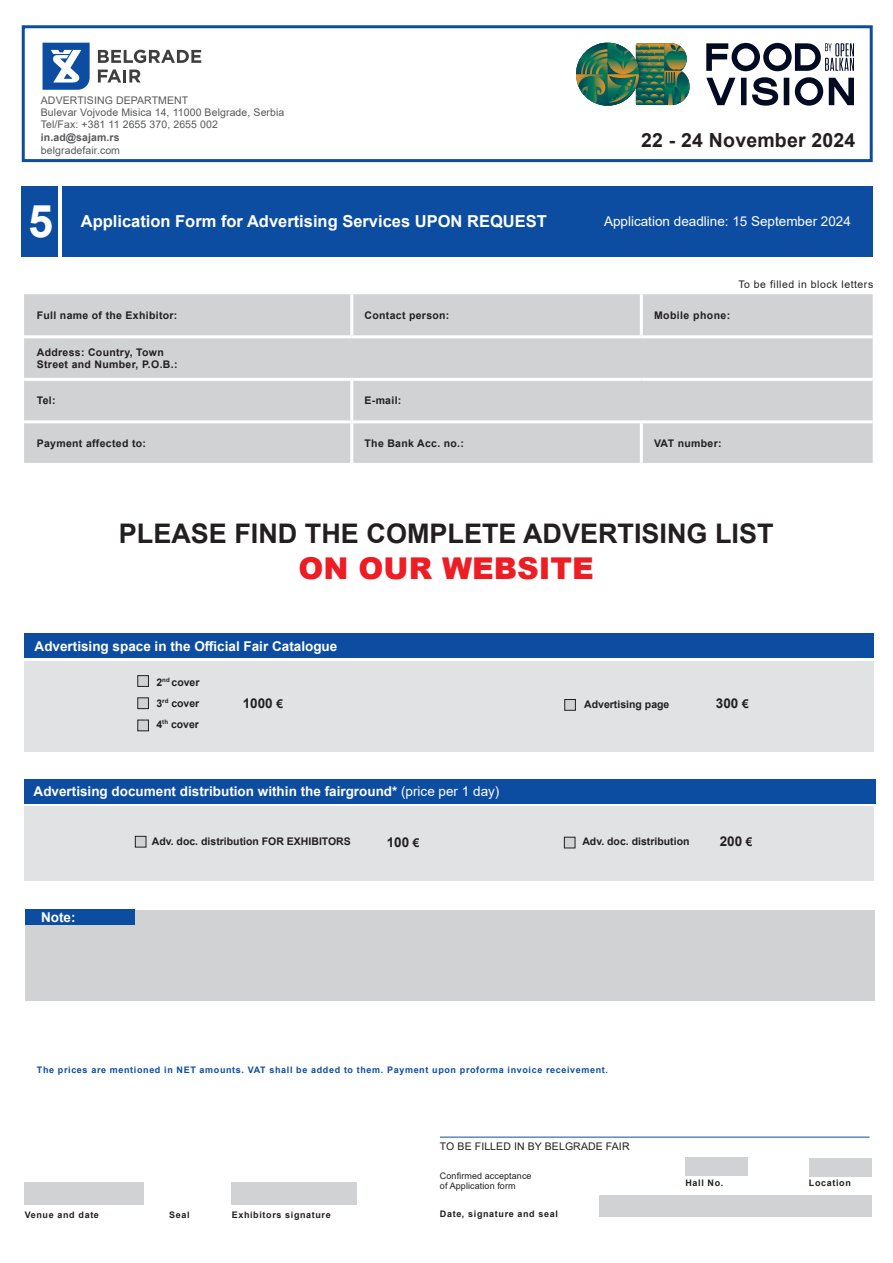
<style>
.page{position:relative;width:893px;height:1263px;background:#fff}
.page>*{position:absolute;margin:0;border:0;box-sizing:border-box;transform-origin:0 0}
.Paragraph_Style_1{font:700 45px "Arial";color:#fff}
.t1{font:900 30px "Arial";color:#ee1d23}
.t2{font:700 27px "Arial";color:#231f20}
.t3{font:700 19.5px "Arial";letter-spacing:.01em;color:#231f20}
.t4{font:700 16.5px "Arial";color:#fff}
.t5{font:700 13.5px "Arial";color:#fff}
.t6{font:13.5px "Arial";color:#fff}
.t7{font:700 13.5px "Arial";color:#231f20}
.t8{font:700 10.5px "Arial";letter-spacing:.03em;color:#231f20}
.t9{font:10.5px "Arial";letter-spacing:.01em;color:#57585a}
.t10{font:700 10.5px "Arial";color:#231f20}
.t11{font:10.5px "Arial";letter-spacing:.01em;color:#231f20}
.t12{font:10.5px "Arial";letter-spacing:.05em;color:#231f20}
.t13{font:700 10.5px "Arial";letter-spacing:.01em;color:#57585a}
.t14{font:700 9px "Arial";letter-spacing:.07em;color:#0d4da1}
.t15{font:700 9px "Arial";letter-spacing:.07em;color:#231f20}
.t16{font:9px "Arial";letter-spacing:.01em;color:#231f20}
.s1{font-size:12px}
.s2{font-weight:400}
</style>
<div class="page">
<div style="left:22px;top:25px;width:851px;height:137px;border:3px solid #0d4da1"></div>
<svg style="left:43px;top:43px;width:47px;height:47px"></svg>
<svg style="left:98px;top:50px;width:103px;height:13px"></svg>
<svg style="left:98px;top:69px;width:43px;height:14px"></svg>
<svg style="left:706px;top:43px;width:148px;height:63px"></svg>
<svg style="left:576px;top:43px;width:114px;height:63px;background:#548366"></svg>
<div style="left:685px;top:1157px;width:63px;height:19px;background:#d1d2d4"></div>
<div style="left:809px;top:1158px;width:62px;height:19px;background:#d1d2d4"></div>
<div style="left:600px;top:1195px;width:272px;height:21px;background:#d1d2d4"></div>
<div style="left:25px;top:1182px;width:119px;height:22px;background:#d1d2d4"></div>
<div style="left:232px;top:1182px;width:125px;height:22px;background:#d1d2d4"></div>
<hr style="left:440px;top:1137px;width:429px;height:1px;background:#0d4da1">
<div style="left:24px;top:294px;width:849px;height:169px;background:#d1d2d4"></div>
<hr style="left:24px;top:420px;width:328px;height:3px;background:#fff">
<hr style="left:350px;top:294px;width:3px;height:41px;background:#fff">
<hr style="left:24px;top:335px;width:328px;height:3px;background:#fff">
<hr style="left:352px;top:335px;width:289px;height:3px;background:#fff">
<hr style="left:24px;top:378px;width:328px;height:3px;background:#fff">
<hr style="left:352px;top:378px;width:289px;height:3px;background:#fff">
<hr style="left:350px;top:381px;width:3px;height:39px;background:#fff">
<hr style="left:641px;top:378px;width:232px;height:3px;background:#fff">
<hr style="left:352px;top:420px;width:289px;height:3px;background:#fff">
<hr style="left:350px;top:423px;width:3px;height:40px;background:#fff">
<hr style="left:640px;top:294px;width:3px;height:41px;background:#fff">
<hr style="left:641px;top:335px;width:232px;height:3px;background:#fff">
<hr style="left:641px;top:420px;width:232px;height:3px;background:#fff">
<hr style="left:640px;top:423px;width:3px;height:40px;background:#fff">
<div style="left:62px;top:187px;width:811px;height:70px;background:#0d4da1"></div>
<div style="left:22px;top:187px;width:36px;height:70px;background:#0d4da1"></div>
<div style="left:25px;top:909px;width:849px;height:91px;background:#d1d2d4"></div>
<div style="left:25px;top:909px;width:110px;height:16px;background:#0d4da1"></div>
<div style="left:24px;top:661px;width:850px;height:91px;background:#e1e2e4"></div>
<div style="left:24px;top:806px;width:850px;height:75px;background:#e1e2e4"></div>
<div style="left:24px;top:634px;width:850px;height:24px;background:#0d4da1"></div>
<div style="left:24px;top:779px;width:852px;height:25px;background:#0d4da1"></div>
<div style="left:564px;top:699px;width:12px;height:12px;background:#d1d2d4;border:1px solid #231f20"></div>
<div style="left:564px;top:837px;width:11px;height:11px;background:#d1d2d4;border:1px solid #231f20"></div>
<div style="left:135px;top:836px;width:11px;height:11px;background:#d1d2d4;border:1px solid #231f20"></div>
<div style="left:137px;top:675px;width:12px;height:12px;background:#d1d2d4;border:1px solid #231f20"></div>
<div style="left:137px;top:697px;width:12px;height:12px;background:#d1d2d4;border:1px solid #231f20"></div>
<div style="left:137px;top:720px;width:12px;height:11px;background:#d1d2d4;border:1px solid #231f20"></div>
<p class="t9" style="left:41px;top:93px;width:149px">ADVERTISING DEPARTMENT</p>
<p class="t9" style="left:41px;top:105px;width:245px">Bulevar Vojvode Misica 14, 11000 Belgrade, Serbia</p>
<p class="t9" style="left:41px;top:117px;width:179px">Tel/Fax: +381 11 2655 370, 2655 002</p>
<p class="t13" style="left:41px;top:130px;width:80px">in.ad@sajam.rs</p>
<p class="t9" style="left:41px;top:143px;width:81px">belgradefair.com</p>
<h3 class="t3" style="left:641px;top:126px;width:216px">22 - 24 November 2024</h3>
<p class="Paragraph_Style_1" style="left:28px;top:190px;width:27px">5</p>
<p class="t4" style="left:81px;top:209px;width:468px">Application Form for Advertising Services UPON REQUEST</p>
<p class="t6" style="left:604px;top:212px;width:248px">Application deadline: 15 September 2024</p>
<p class="t12" style="left:738px;top:277px;width:136px">To be filled in block letters</p>
<p class="t8" style="left:37px;top:308px;width:142px">Full name of the Exhibitor:</p>
<p class="t8" style="left:365px;top:308px;width:86px">Contact person:</p>
<p class="t8" style="left:654px;top:308px;width:78px">Mobile phone:</p>
<p class="t8" style="left:37px;top:344px;width:128px">Address: Country, Town</p>
<p class="t8" style="left:37px;top:357px;width:142px">Street and Number, P.O.B.:</p>
<p class="t8" style="left:37px;top:393px;width:20px">Tel:</p>
<p class="t8" style="left:365px;top:393px;width:38px">E-mail:</p>
<p class="t8" style="left:37px;top:436px;width:111px">Payment affected to:</p>
<p class="t8" style="left:365px;top:436px;width:101px">The Bank Acc. no.:</p>
<p class="t8" style="left:654px;top:436px;width:69px">VAT number:</p>
<p class="t2" style="left:119px;top:514px;width:656px">PLEASE FIND THE COMPLETE ADVERTISING LIST</p>
<p class="t1" style="left:299px;top:547px;width:297px">ON OUR WEBSITE</p>
<p class="t5" style="left:35px;top:636px;width:304px">Advertising space in the Official Fair Catalogue</p>
<p class="t8" style="left:156px;top:675px;width:45px">2<sup>nd</sup> cover</p>
<p class="t8" style="left:156px;top:696px;width:44px">3<sup>rd</sup> cover</p>
<p class="t8" style="left:156px;top:717px;width:44px">4<sup>th</sup> cover</p>
<p class="t7" style="left:243px;top:694px;width:42px">1000 <span class="s1">€</span></p>
<p class="t5" style="left:34px;top:782px;width:467px">Advertising document distribution within the fairground* <span class="s2">(price per 1 day)</span></p>
<p class="t10" style="left:584px;top:696px;width:87px">Advertising page</p>
<p class="t7" style="left:716px;top:694px;width:34px">300 <span class="s1">€</span></p>
<p class="t5" style="left:41px;top:908px;width:36px">Note:</p>
<p class="t7" style="left:387px;top:833px;width:34px">100 <span class="s1">€</span></p>
<p class="t7" style="left:720px;top:832px;width:34px">200 <span class="s1">€</span></p>
<p class="t10" style="left:152px;top:834px;width:201px">Adv. doc. distribution FOR EXHIBITORS</p>
<p class="t10" style="left:582px;top:834px;width:109px">Adv. doc. distribution</p>
<p class="t14" style="left:37px;top:1064px;width:573px">The prices are mentioned in NET amounts. VAT shall be added to them. Payment upon proforma invoice receivement.</p>
<p class="t15" style="left:25px;top:1208px;width:76px">Venue and date</p>
<p class="t15" style="left:169px;top:1208px;width:22px">Seal</p>
<p class="t15" style="left:232px;top:1208px;width:100px">Exhibitors signature</p>
<p class="t11" style="left:440px;top:1139px;width:191px">TO BE FILLED IN BY BELGRADE FAIR</p>
<p class="t16" style="left:440px;top:1169px;width:93px">Confirmed acceptance</p>
<p class="t16" style="left:440px;top:1180px;width:77px">of Application form</p>
<p class="t15" style="left:685px;top:1177px;width:39px">Hall No.</p>
<p class="t15" style="left:440px;top:1208px;width:120px">Date, signature and seal</p>
<p class="t15" style="left:809px;top:1177px;width:43px">Location</p>
</div>
